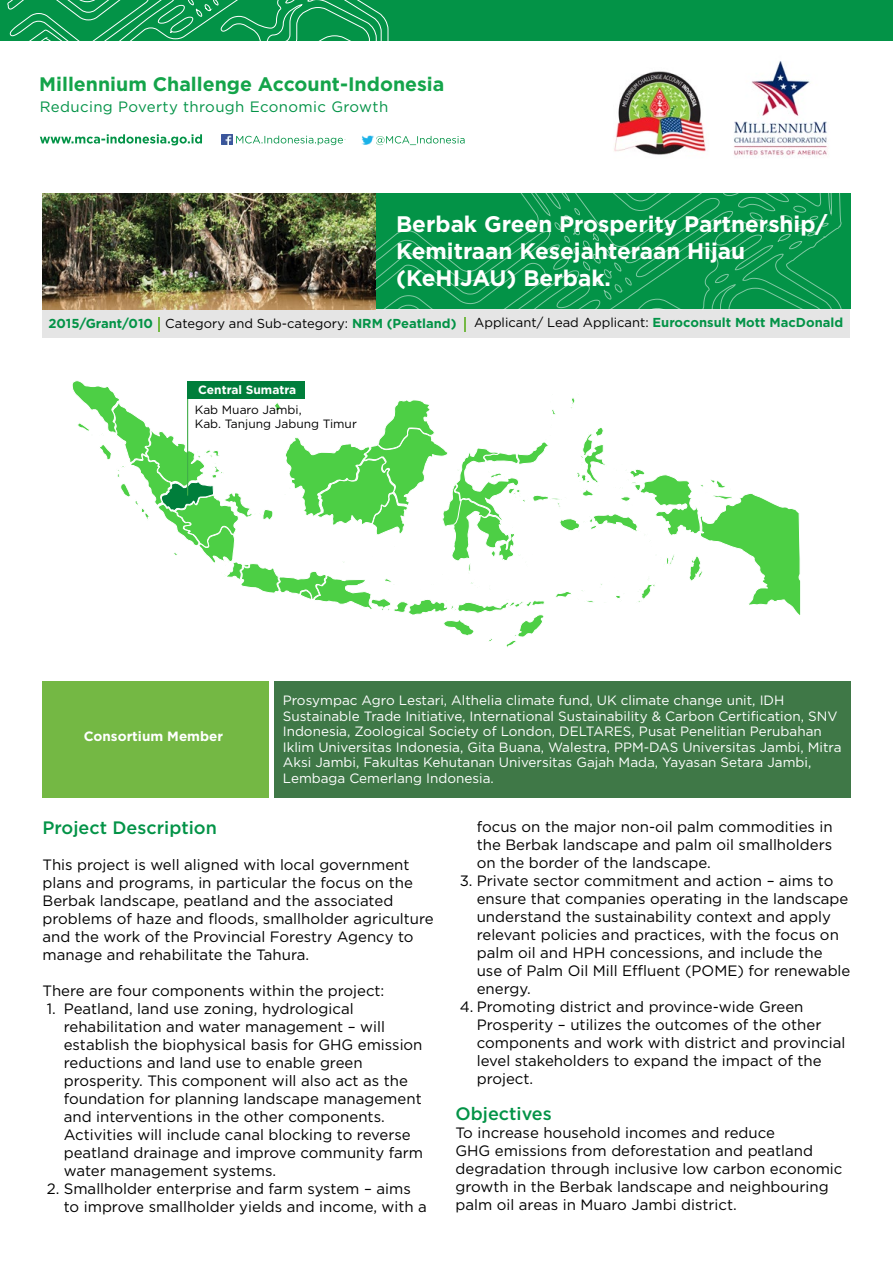
<style>
.page{position:relative;width:893px;height:1263px;background:#fff}
.page>*{position:absolute;margin:0;border:0;box-sizing:border-box;transform-origin:0 0}
.t1{font:700 22.5px/27px "Gotham";color:#fff}
.t2{font:700 19.5px "Gotham";color:#14a44a}
.t3{font:500 18px "Gotham";color:#039347}
.t4{font:15px/18px "Gotham";color:#000}
.t5{font:15px "Gotham";letter-spacing:.025em;color:#039347}
.t6{font:13.5px/15.6px "Gotham";color:#fff}
.t7{font:700 13.5px "Gotham";color:#fff}
.t8{font:700 13.05px "Gotham";color:#039347}
.t9{font:13.05px "Gotham";color:#000}
.t10{font:12px/13.8px "Gotham";color:#000}
.t11{font:700 12px "Gotham";color:#fff}
.s1{font-weight:400;color:#000}
.s2{font-weight:700;color:#039347}
</style>
<div class="page">
<div style="left:43px;top:309px;width:807px;height:29px;background:#e5e5e5"></div>
<img style="left:43px;top:194px;width:332px;height:115px">
<svg style="left:464px;top:317px;width:2px;height:14px"></svg>
<svg style="left:158px;top:317px;width:2px;height:14px"></svg>
<div style="left:0;top:0;width:893px;height:41px;background:#039347"></div>
<svg style="left:375px;top:194px;width:468px;height:115px;background:#0e954d"></svg>
<svg style="left:7px;top:0;width:382px;height:41px"></svg>
<svg style="left:376px;top:136px;width:89px;height:9px"></svg>
<svg style="left:40px;top:134px;width:162px;height:11px"></svg>
<svg style="left:222px;top:134px;width:121px;height:11px"></svg>
<img style="left:361px;top:135px;width:13px;height:10px">
<img style="left:614px;top:61px;width:214px;height:95px">
<svg style="left:72px;top:380px;width:729px;height:267px"></svg>
<hr style="left:187px;top:382px;width:1px;height:114px;background:#41ad49">
<div style="left:188px;top:381px;width:117px;height:18px;background:#007e3b"></div>
<div style="left:43px;top:682px;width:226px;height:116px;background:#74b844"></div>
<div style="left:274px;top:682px;width:576px;height:116px;background:#3f7847"></div>
<h2 class="t2" style="left:39px;top:71px;width:407px">Millennium Challenge Account-Indonesia</h2>
<p class="t5" style="left:40px;top:97px;width:350px">Reducing Poverty through Economic Growth</p>
<h1 class="t1" style="left:396px;top:210px;width:433px">Berbak Green Prosperity Partnership/<br>Kemitraan Kesejahteraan Hijau (KeHIJAU) Berbak.</h1>
<p class="t8" style="left:48px;top:315px;width:409px">2015/Grant/010 <span class="s1">Category and Sub-category:</span> NRM (Peatland)</p>
<p class="t9" style="left:474px;top:314px;width:371px">Applicant/ Lead Applicant: <span class="s2">Euroconsult Mott MacDonald</span></p>
<p class="t11" style="left:198px;top:381px;width:99px">Central Sumatra</p>
<p class="t10" style="left:195px;top:403px;width:164px">Kab Muaro Jambi,<br>Kab. Tanjung Jabung Timur</p>
<p class="t7" style="left:84px;top:727px;width:141px">Consortium Member</p>
<p class="t6" style="left:283px;top:692px;width:560px">Prosympac Agro Lestari, Althelia climate fund, UK climate change unit, IDH Sustainable Trade Initiative, International Sustainability &amp; Carbon Certification, SNV Indonesia, Zoological Society of London, DELTARES, Pusat Penelitian Perubahan Iklim Universitas Indonesia, Gita Buana, Walestra, PPM-DAS Universitas Jambi, Mitra Aksi Jambi, Fakultas Kehutanan Universitas Gajah Mada, Yayasan Setara Jambi, Lembaga Cemerlang Indonesia.</p>
<p class="t3" style="left:43px;top:816px;width:176px">Project Description</p>
<p class="t4" style="left:43px;top:855px;width:393px">This project is well aligned with local government plans and programs, in particular the focus on the Berbak landscape, peatland and the associated problems of haze and floods, smallholder agriculture and the work of the Provincial Forestry Agency to manage and rehabilitate the Tahura.</p>
<p class="t4" style="left:43px;top:981px;width:343px">There are four components within the project:</p>
<p class="t4" style="left:64px;top:999px;width:361px;text-indent:-17px">1. Peatland, land use zoning, hydrological rehabilitation and water management – will establish the biophysical basis for GHG emission reductions and land use to enable green prosperity. This component will also act as the foundation for planning landscape management and interventions in the other components.<br>Activities will include canal blocking to reverse peatland drainage and improve community farm water management systems.</p>
<p class="t4" style="left:64px;top:1179px;width:365px;text-indent:-17px">2. Smallholder enterprise and farm system – aims to improve smallholder yields and income, with a</p>
<p class="t4" style="left:477px;top:817px;width:358px;text-align:justify">focus on the major non-oil palm commodities in the Berbak landscape and palm oil smallholders on the border of the landscape.</p>
<p class="t4" style="left:477px;top:871px;width:375px;text-indent:-17px">3. Private sector commitment and action – aims to ensure that companies operating in the landscape understand the sustainability context and apply relevant policies and practices, with the focus on palm oil and HPH concessions, and include the use of Palm Oil Mill Effluent (POME) for renewable energy.</p>
<p class="t4" style="left:477px;top:997px;width:370px;text-indent:-17px">4. Promoting district and province-wide Green Prosperity – utilizes the outcomes of the other components and work with district and provincial level stakeholders to expand the impact of the project.</p>
<p class="t3" style="left:455px;top:1101px;width:98px">Objectives</p>
<p class="t4" style="left:455px;top:1123px;width:388px">To increase household incomes and reduce<br>GHG emissions from deforestation and peatland degradation through inclusive low carbon economic growth in the Berbak landscape and neighbouring palm oil areas in Muaro Jambi district.</p>
</div>
